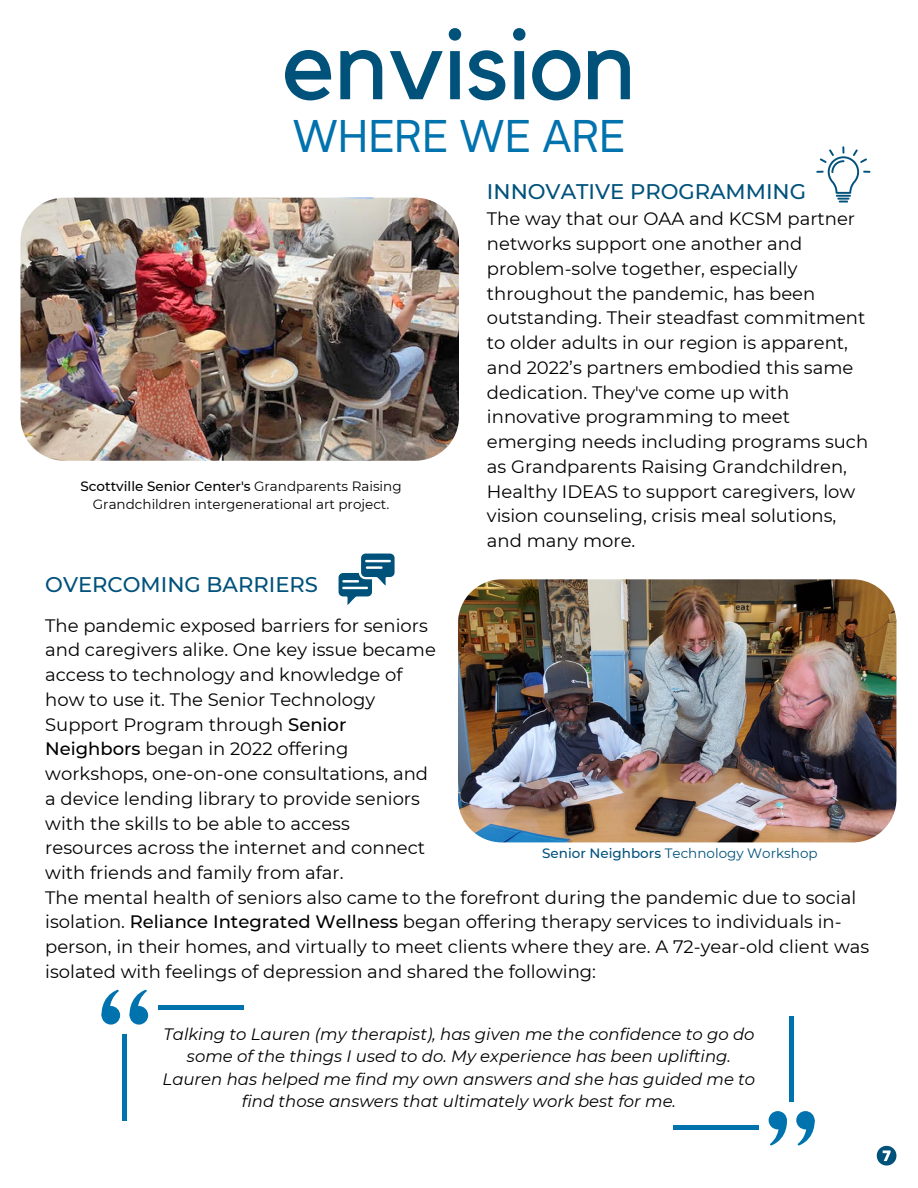
<style>
.page{position:relative;width:918px;height:1188px;background:#fff}
.page>*{position:absolute;margin:0;border:0;box-sizing:border-box;transform-origin:0 0}
.t1{font:100.5px "Kollektif";color:#01527b}
.t2{font:42px "Open Sauce One";color:#0072ae}
.t3{font:500 21.15px "Montserrat";color:#01527b}
.t4{font:18px/24.8px "Montserrat";color:#000}
.t5{font:italic 16.5px/22.5px "Montserrat";color:#000;text-align:center}
.t6{font:13.5px/18px "Montserrat";color:#000;text-align:center}
.t7{font:13.5px "Montserrat";color:#01527b}
.s1{font-weight:500}
</style>
<div class="page">
<svg style="left:877px;top:1146px;width:19px;height:20px"></svg>
<svg style="left:816px;top:146px;width:54px;height:57px"></svg>
<svg style="left:339px;top:554px;width:56px;height:51px"></svg>
<img style="left:21px;top:198px;width:438px;height:263px;border-radius:44px">
<svg style="left:130px;top:1006px;width:18px;height:19px"></svg>
<svg style="left:129px;top:989px;width:18px;height:33px"></svg>
<svg style="left:102px;top:1006px;width:18px;height:19px"></svg>
<svg style="left:101px;top:989px;width:18px;height:33px"></svg>
<hr style="left:123px;top:1034px;width:4px;height:87px;background:#0072ae">
<div style="left:158px;top:1005px;width:86px;height:5px;background:#0072ae"></div>
<svg style="left:769px;top:1111px;width:18px;height:18px"></svg>
<svg style="left:769px;top:1114px;width:18px;height:32px"></svg>
<svg style="left:796px;top:1111px;width:19px;height:18px"></svg>
<svg style="left:797px;top:1114px;width:18px;height:32px"></svg>
<div style="left:789px;top:1016px;width:5px;height:85px;background:#0072ae"></div>
<hr style="left:674px;top:1126px;width:85px;height:4px;background:#0072ae">
<img style="left:458px;top:579px;width:438px;height:263px;border-radius:44px">
<p class="t1" style="left:282px;top:18px;width:356px">envision</p>
<h3 class="t2" style="left:293px;top:110px;width:334px">WHERE WE ARE</h3>
<h3 class="t6" style="left:80px;top:477px;width:323px"><span class="s1">Scottville Senior Center's</span> Grandparents Raising<br>Grandchildren intergenerational art project.</h3>
<p class="t3" style="left:45px;top:571px;width:274px">OVERCOMING BARRIERS</p>
<p class="t4" style="left:45px;top:613px;width:392px">The pandemic exposed barriers for seniors and caregivers alike. One key issue became access to technology and knowledge of how to use it. The Senior Technology Support Program through <span class="s1">Senior Neighbors</span> began in 2022 offering workshops, one-on-one consultations, and a device lending library to provide seniors with the skills to be able to access resources across the internet and connect with friends and family from afar.</p>
<h4 class="t3" style="left:487px;top:178px;width:321px">INNOVATIVE PROGRAMMING</h4>
<h2 class="t4" style="left:487px;top:207px;width:383px">The way that our OAA and KCSM partner networks support one another and problem-solve together, especially throughout the pandemic, has been outstanding. Their steadfast commitment to older adults in our region is apparent, and 2022’s partners embodied this same dedication. They've come up with innovative programming to meet emerging needs including programs such as Grandparents Raising Grandchildren, Healthy IDEAS to support caregivers, low vision counseling, crisis meal solutions, and many more.</h2>
<p class="t7" style="left:542px;top:845px;width:277px"><span class="s1">Senior Neighbors</span> Technology Workshop</p>
<p class="t4" style="left:45px;top:885px;width:826px">The mental health of seniors also came to the forefront during the pandemic due to social isolation. <span class="s1">Reliance Integrated Wellness</span> began offering therapy services to individuals in&shy;person, in their homes, and virtually to meet clients where they are. A 72-year-old client was isolated with feelings of depression and shared the following:</p>
<h4 class="t5" style="left:163px;top:1022px;width:594px">Talking to Lauren (my therapist), has given me the confidence to go do some of the things I used to do. My experience has been uplifting.<br>Lauren has helped me find my own answers and she has guided me to find those answers that ultimately work best for me.</h4>
</div>
